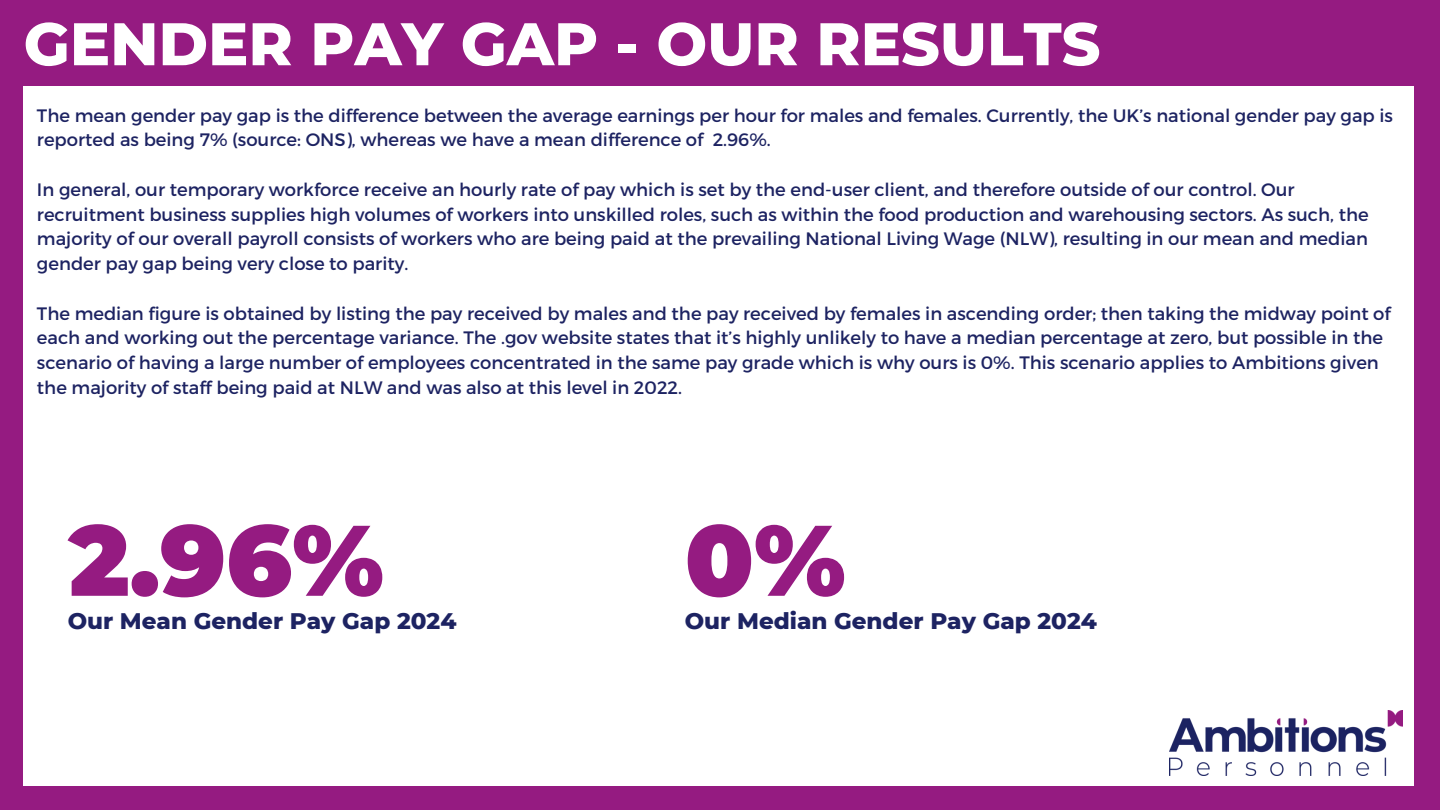
<style>
.page{position:relative;width:1440px;height:810px;background:#951b81}
.page>*{position:absolute;margin:0;border:0;box-sizing:border-box;transform-origin:0 0}
.t1{font:900 100px "Montserrat";color:#951b81}
.t2{font:800 60px "Montserrat";color:#fff}
.t3{font:800 23px "Montserrat";color:#1d2362}
.t4{font:18px/24.8px "Montserrat";color:#1d2362}
</style>
<div class="page">
<div style="left:24px;top:87px;width:1390px;height:699px;background:#fff"></div>
<img style="left:1169px;top:711px;width:233px;height:64px">
<h2 class="t2" style="left:24px;top:7px;width:1078px">GENDER PAY GAP - OUR RESULTS</h2>
<p class="t4" style="left:37px;top:102px;width:1358px">The mean gender pay gap is the difference between the average earnings per hour for males and females. Currently, the UK’s national gender pay gap is reported as being 7% (source: ONS), whereas we have a mean difference of 2.96%.</p>
<p class="t4" style="left:37px;top:176px;width:1333px">In general, our temporary workforce receive an hourly rate of pay which is set by the end-user client, and therefore outside of our control. Our recruitment business supplies high volumes of workers into unskilled roles, such as within the food production and warehousing sectors. As such, the majority of our overall payroll consists of workers who are being paid at the prevailing National Living Wage (NLW), resulting in our mean and median gender pay gap being very close to parity.</p>
<p class="t4" style="left:37px;top:300px;width:1355px">The median figure is obtained by listing the pay received by males and the pay received by females in ascending order; then taking the midway point of each and working out the percentage variance. The .gov website states that it’s highly unlikely to have a median percentage at zero, but possible in the scenario of having a large number of employees concentrated in the same pay grade which is why ours is 0%. This scenario applies to Ambitions given the majority of staff being paid at NLW and was also at this level in 2022.</p>
<h1 class="t1" style="left:69px;top:499px;width:317px">2.96%</h1>
<h3 class="t3" style="left:68px;top:606px;width:390px">Our Mean Gender Pay Gap 2024</h3>
<h1 class="t1" style="left:685px;top:499px;width:162px">0%</h1>
<h3 class="t3" style="left:685px;top:606px;width:414px">Our Median Gender Pay Gap 2024</h3>
</div>
